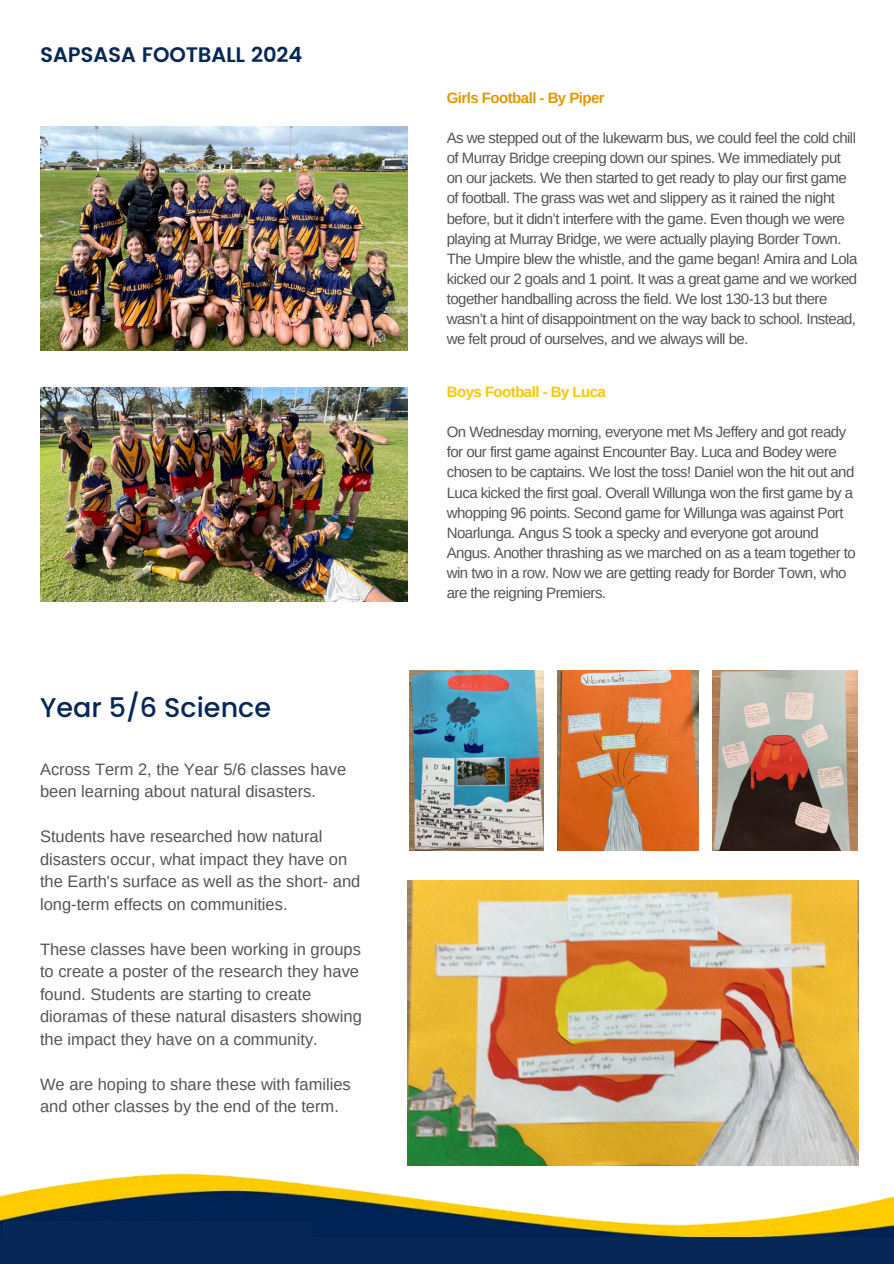
<style>
.page{position:relative;width:894px;height:1264px;background:#fff}
.page>*{position:absolute;margin:0;border:0;box-sizing:border-box;transform-origin:0 0}
.t1{font:500 27px "Poppins";color:#072757}
.t2{font:600 21px "Poppins";letter-spacing:-.005em;color:#072757}
.t3{font:16.5px/22.5px "Arimo";color:#545454}
.t4{font:15px/20.1px "Arimo";letter-spacing:-.035em;color:#545454}
.t5{font:700 15px "Arimo";letter-spacing:-.035em;color:#e09900}
.t6{font:700 15px "Arimo";letter-spacing:-.035em;color:#f8c702}
</style>
<div class="page">
<img style="left:0;top:1152px;width:893px;height:85px">
<div style="left:0;top:1237px;width:893px;height:25px;background:#072757"></div>
<div style="left:3px;top:1220px;width:308px;height:38px;background:#072757"></div>
<div style="left:0;top:1258px;width:893px;height:5px;background:#072757"></div>
<img style="left:407px;top:880px;width:450px;height:285px">
<img style="left:712px;top:670px;width:145px;height:180px">
<img style="left:40px;top:126px;width:367px;height:224px">
<img style="left:40px;top:388px;width:367px;height:214px">
<img style="left:557px;top:670px;width:141px;height:180px">
<img style="left:409px;top:670px;width:134px;height:180px">
<p class="t2" style="left:40px;top:42px;width:264px">SAPSASA FOOTBALL 2024</p>
<p class="t1" style="left:40px;top:688px;width:232px">Year 5/6 Science</p>
<p class="t3" style="left:40px;top:757px;width:307px">Across Term 2, the Year 5/6 classes have been learning about natural disasters.</p>
<p class="t3" style="left:40px;top:825px;width:322px">Students have researched how natural disasters occur, what impact they have on the Earth's surface as well as the short- and long-term effects on communities.</p>
<p class="t3" style="left:40px;top:937px;width:323px">These classes have been working in groups to create a poster of the research they have found. Students are starting to create dioramas of these natural disasters showing the impact they have on a community.</p>
<p class="t3" style="left:40px;top:1072px;width:312px">We are hoping to share these with families and other classes by the end of the term.</p>
<p class="t5" style="left:446px;top:89px;width:159px">Girls Football - By Piper</p>
<p class="t4" style="left:446px;top:128px;width:412px">As we stepped out of the lukewarm bus, we could feel the cold chill of Murray Bridge creeping down our spines. We immediately put on our jackets. We then started to get ready to play our first game of football. The grass was wet and slippery as it rained the night before, but it didn’t interfere with the game. Even though we were playing at Murray Bridge, we were actually playing Border Town.<br>The Umpire blew the whistle, and the game began! Amira and Lola kicked our 2 goals and 1 point. It was a great game and we worked together handballing across the field. We lost 130-13 but there wasn’t a hint of disappointment on the way back to school. Instead, we felt proud of ourselves, and we always will be.</p>
<h1 class="t6" style="left:446px;top:383px;width:160px">Boys Football - By Luca</h1>
<p class="t4" style="left:446px;top:422px;width:410px">On Wednesday morning, everyone met Ms Jeffery and got ready for our first game against Encounter Bay. Luca and Bodey were chosen to be captains. We lost the toss! Daniel won the hit out and Luca kicked the first goal. Overall Willunga won the first game by a whopping 96 points. Second game for Willunga was against Port Noarlunga. Angus S took a specky and everyone got around Angus. Another thrashing as we marched on as a team together to win two in a row. Now we are getting ready for Border Town, who are the reigning Premiers.</p>
</div>
